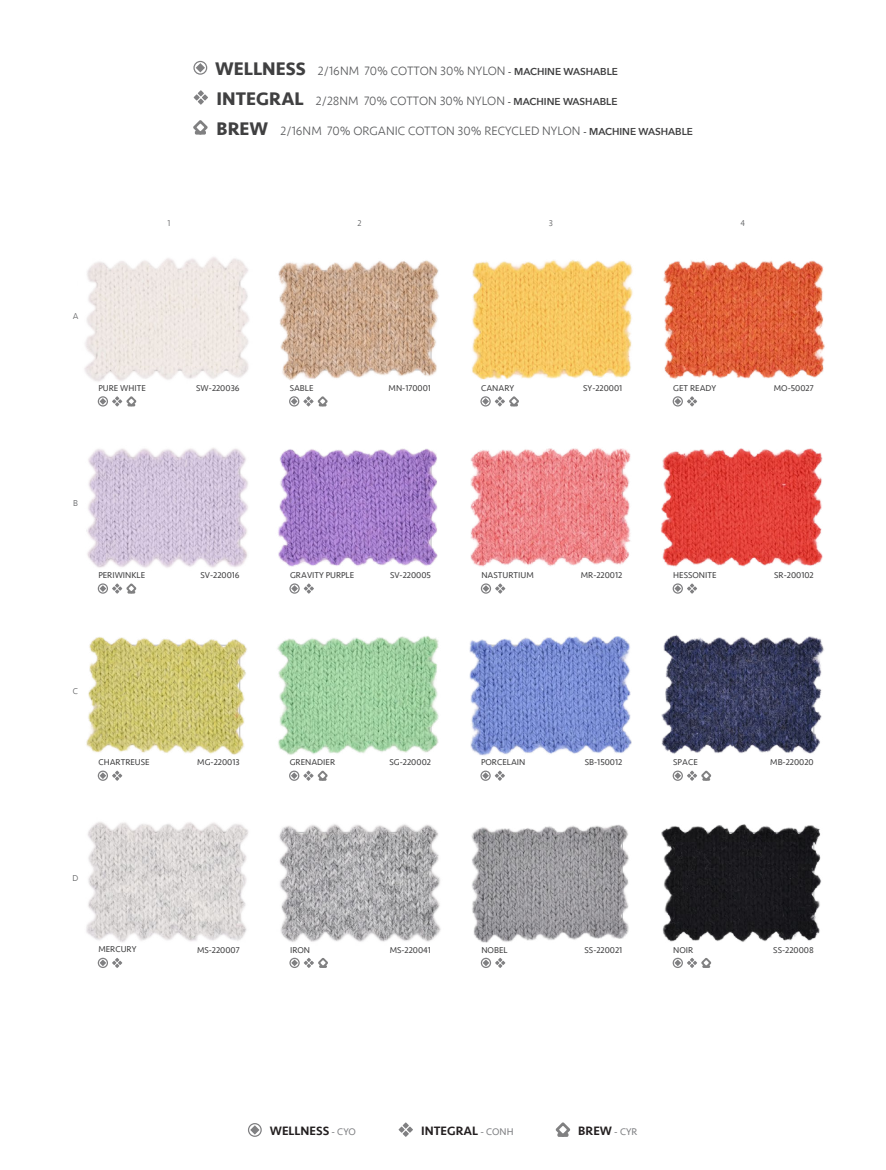
<style>
.page{position:relative;width:886px;height:1170px;background:#fff}
.page>*{position:absolute;margin:0;border:0;box-sizing:border-box;transform-origin:0 0}
.t1{font:300 12.5px "Seravek";color:#58595b}
.t2{font:500 12.5px "Seravek";color:#231f20}
.t3{font:8.75px "Seravek";color:#404041}
.t4{font:300 8.75px "Seravek";color:#58595b}
.s1{font-weight:700;font-size:18.75px;color:#404041}
.s2{font-family:"Avenir Next";font-weight:600;font-size:10px}
.s3{font-family:"Avenir Next";font-weight:600;font-size:10px;color:#404041}
.s4{font-weight:400;font-size:10px;color:#808184}
</style>
<div class="page">
<div style="left:193px;top:61px;width:14px;height:14px;border:1px solid #808082;border-radius:50%"></div>
<svg style="left:196px;top:63px;width:9px;height:9px"></svg>
<svg style="left:198px;top:90px;width:6px;height:6px"></svg>
<svg style="left:198px;top:98px;width:6px;height:7px"></svg>
<svg style="left:202px;top:94px;width:6px;height:7px"></svg>
<svg style="left:194px;top:94px;width:6px;height:7px"></svg>
<div style="left:248px;top:1122px;width:14px;height:14px;border:1px solid #808082;border-radius:50%"></div>
<svg style="left:250px;top:1125px;width:9px;height:9px"></svg>
<svg style="left:403px;top:1122px;width:10px;height:14px"></svg>
<svg style="left:398px;top:1126px;width:7px;height:6px"></svg>
<svg style="left:193px;top:120px;width:15px;height:13px"></svg>
<svg style="left:195px;top:131px;width:11px;height:4px"></svg>
<svg style="left:197px;top:124px;width:7px;height:7px"></svg>
<svg style="left:555px;top:1122px;width:15px;height:14px"></svg>
<svg style="left:557px;top:1132px;width:11px;height:4px"></svg>
<svg style="left:559px;top:1125px;width:8px;height:8px"></svg>
<img style="left:84px;top:257px;width:741px;height:711px">
<p class="t4" style="left:167px;top:218px;width:4px">1</p>
<h1 class="t1" style="left:215px;top:63px;width:404px"><span class="s1">WELLNESS</span> 2/16NM 70% COTTON 30% NYLON <span class="s2">-</span> <span class="s3">MACHINE WASHABLE</span></h1>
<h1 class="t1" style="left:217px;top:93px;width:402px"><span class="s1">INTEGRAL</span> 2/28NM 70% COTTON 30% NYLON <span class="s2">-</span> <span class="s3">MACHINE WASHABLE</span></h1>
<h1 class="t1" style="left:217px;top:123px;width:478px"><span class="s1">BREW</span> 2/16NM 70% ORGANIC COTTON 30% RECYCLED NYLON <span class="s2">-</span> <span class="s3">MACHINE WASHABLE</span></h1>
<p class="t4" style="left:357px;top:218px;width:6px">2</p>
<p class="t4" style="left:549px;top:218px;width:6px">3</p>
<p class="t4" style="left:740px;top:218px;width:6px">4</p>
<p class="t4" style="left:73px;top:311px;width:7px">A</p>
<p class="t3" style="left:98px;top:381px;width:49px">PURE WHITE</p>
<p class="t3" style="left:196px;top:381px;width:45px">SW-220036</p>
<p class="t3" style="left:290px;top:381px;width:25px">SABLE</p>
<p class="t3" style="left:389px;top:381px;width:44px">MN-170001</p>
<p class="t3" style="left:481px;top:381px;width:35px">CANARY</p>
<p class="t3" style="left:583px;top:381px;width:41px">SY-220001</p>
<p class="t3" style="left:673px;top:381px;width:45px">GET READY</p>
<p class="t3" style="left:774px;top:381px;width:41px">MO-50027</p>
<p class="t4" style="left:73px;top:498px;width:6px">B</p>
<p class="t3" style="left:98px;top:568px;width:48px">PERIWINKLE</p>
<p class="t3" style="left:200px;top:568px;width:41px">SV-220016</p>
<p class="t4" style="left:73px;top:685px;width:7px">C</p>
<p class="t3" style="left:98px;top:755px;width:53px">CHARTREUSE</p>
<p class="t3" style="left:197px;top:755px;width:44px">MG-220013</p>
<p class="t3" style="left:290px;top:568px;width:66px">GRAVITY PURPLE</p>
<p class="t3" style="left:390px;top:568px;width:42px">SV-220005</p>
<p class="t3" style="left:481px;top:568px;width:54px">NASTURTIUM</p>
<p class="t3" style="left:581px;top:568px;width:43px">MR-220012</p>
<p class="t3" style="left:673px;top:568px;width:45px">HESSONITE</p>
<p class="t3" style="left:774px;top:568px;width:41px">SR-200102</p>
<p class="t3" style="left:290px;top:755px;width:47px">GRENADIER</p>
<p class="t3" style="left:390px;top:755px;width:43px">SG-220002</p>
<p class="t3" style="left:481px;top:755px;width:46px">PORCELAIN</p>
<p class="t3" style="left:585px;top:755px;width:39px">SB-150012</p>
<p class="t3" style="left:673px;top:755px;width:26px">SPACE</p>
<p class="t3" style="left:770px;top:755px;width:45px">MB-220020</p>
<p class="t4" style="left:73px;top:872px;width:7px">D</p>
<p class="t3" style="left:98px;top:942px;width:40px">MERCURY</p>
<p class="t3" style="left:197px;top:942px;width:44px">MS-220007</p>
<p class="t3" style="left:290px;top:942px;width:22px">IRON</p>
<p class="t3" style="left:390px;top:942px;width:43px">MS-220041</p>
<p class="t3" style="left:481px;top:942px;width:28px">NOBEL</p>
<p class="t3" style="left:585px;top:942px;width:39px">SS-220021</p>
<p class="t3" style="left:673px;top:942px;width:22px">NOIR</p>
<p class="t3" style="left:773px;top:942px;width:42px">SS-220008</p>
<h1 class="t2" style="left:270px;top:1122px;width:88px">WELLNESS <span class="s4">- CYO</span></h1>
<h1 class="t2" style="left:421px;top:1122px;width:94px">INTEGRAL <span class="s4">- CONH</span></h1>
<h1 class="t2" style="left:578px;top:1122px;width:61px">BREW <span class="s4">- CYR</span></h1>
</div>
